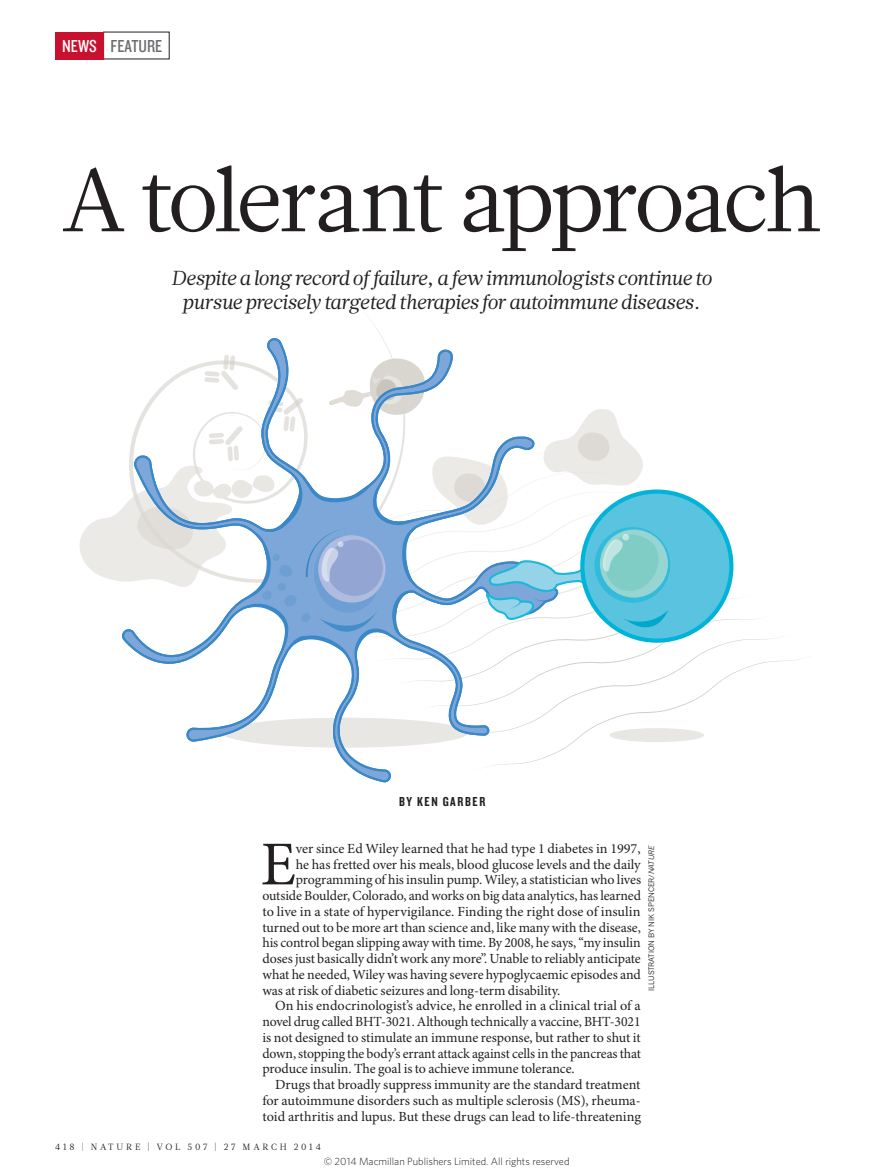
<style>
.page{position:relative;width:893px;height:1174px;background:#fff}
.page>*{position:absolute;margin:0;border:0;box-sizing:border-box;transform-origin:0 0}
.HEAD_36{font:90px "Glosa Math";letter-spacing:-.045em;color:#231f20}
.BODY_DROP_CAP{font:62.4px "Minion Pro";color:#231f20}
.INTRO{font:italic 20.25px/23.7px "Glosa Math";letter-spacing:-.01em;color:#231f20;text-align:center}
.t1{font:18px "Knockout 29 Junior Ltweight";color:#6c6d70}
.t2{font:18px "Knockout 29 Junior Ltweight";color:#fff}
.BODY_DROP_CAP-2{font:13.95px "Minion Pro";letter-spacing:-.005em;color:#231f20}
.BODY_INDENT{font:13.95px/15.8px "Minion Pro";letter-spacing:-.005em;color:#231f20;text-align:justify}
.AUTHOR_BYLINE{font:13.5px "Knockout 49 Liteweight";letter-spacing:.12em;color:#231f20}
.t3{font:300 10.5px "Whitney";color:#1d1d1b}
.t4{font:9px "Glosa Math";letter-spacing:.3em;color:#231f20}
.PIC_CREDIT{font:7.5px "News Gothic MTOT";color:#231f20}
.s1{font-style:italic}
</style>
<div class="page">
<svg style="left:80px;top:338px;width:720px;height:443px"></svg>
<div style="left:55px;top:32px;width:49px;height:27px;background:#c7112f"></div>
<p class="t2" style="left:62px;top:34px;width:36px">NEWS</p>
<p class="t1" style="left:111px;top:34px;width:53px">FEATURE</p>
<p class="HEAD_36" style="left:62px;top:141px;width:760px">A tolerant approach</p>
<p class="INTRO" style="left:171px;top:266px;width:542px">Despite a long record of failure, a few immunologists continue to pursue precisely targeted therapies for autoimmune diseases.</p>
<p class="AUTHOR_BYLINE" style="left:399px;top:792px;width:88px">BY KEN GARBER</p>
<p class="BODY_DROP_CAP" style="left:261px;top:827px;width:37px">E</p>
<p class="BODY_DROP_CAP-2" style="left:296px;top:840px;width:346px">ver since Ed Wiley learned that he had type 1 diabetes in 1997,</p>
<p class="PIC_CREDIT" style="left:647px;top:991px;width:147px;rotate:-90deg">ILLUSTRATION BY NIK SPENCER/<span class="s1">NATURE</span></p>
<p class="BODY_DROP_CAP-2" style="left:296px;top:855px;width:346px">he has fretted over his meals, blood glucose levels and the daily</p>
<p class="BODY_DROP_CAP-2" style="left:296px;top:871px;width:347px">programming of his insulin pump. Wiley, a statistician who lives</p>
<p class="BODY_DROP_CAP-2" style="left:262px;top:887px;width:380px">outside Boulder, Colorado, and works on big data analytics, has learned</p>
<p class="BODY_DROP_CAP-2" style="left:262px;top:903px;width:380px">to live in a state of hypervigilance. Finding the right dose of insulin</p>
<p class="BODY_DROP_CAP-2" style="left:262px;top:918px;width:380px">turned out to be more art than science and, like many with the disease,</p>
<p class="BODY_DROP_CAP-2" style="left:262px;top:934px;width:380px">his control began slipping away with time. By 2008, he says, “my insulin</p>
<p class="BODY_DROP_CAP-2" style="left:262px;top:950px;width:380px">doses just basically didn’t work any more”. Unable to reliably anticipate</p>
<p class="BODY_DROP_CAP-2" style="left:262px;top:966px;width:380px">what he needed, Wiley was having severe hypoglycaemic episodes and</p>
<p class="BODY_DROP_CAP-2" style="left:262px;top:981px;width:299px">was at risk of diabetic seizures and long-term disability.</p>
<p class="BODY_INDENT" style="left:262px;top:998px;width:380px;text-indent:13px">On his endocrinologist’s advice, he enrolled in a clinical trial of a novel drug called BHT-3021. Although technically a vaccine, BHT-3021 is not designed to stimulate an immune response, but rather to shut it down, stopping the body’s errant attack against cells in the pancreas that produce insulin. The goal is to achieve immune tolerance.</p>
<p class="BODY_INDENT" style="left:262px;top:1077px;width:380px;text-indent:13px">Drugs that broadly suppress immunity are the standard treatment for autoimmune disorders such as multiple sclerosis (MS), rheuma&shy;toid arthritis and lupus. But these drugs can lead to life-threatening</p>
<p class="t4" style="left:55px;top:1141px;width:267px">418 | NATURE | VOL 507 | 27 MARCH 2014</p>
<p class="t3" style="left:324px;top:1154px;width:247px">© 2014 Macmillan Publishers Limited. All rights reserved</p>
</div>
